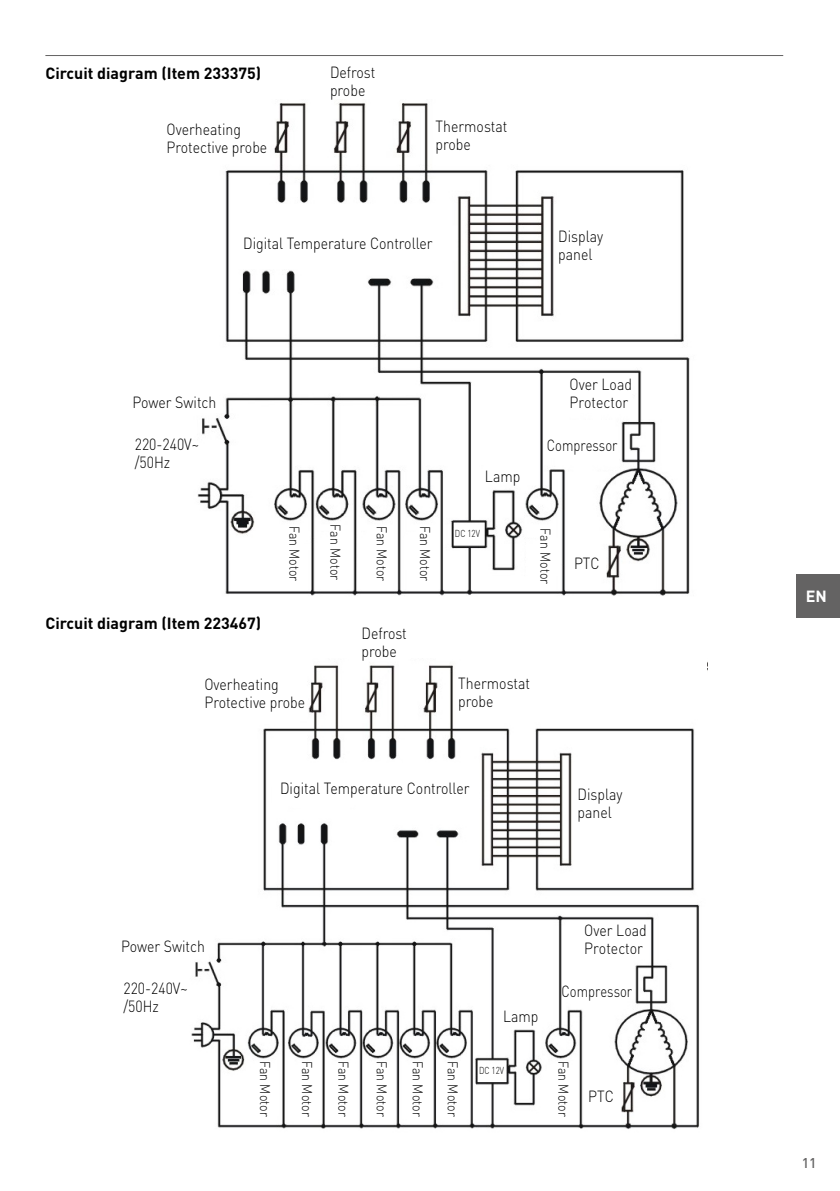
<style>
.page{position:relative;width:840px;height:1191px;background:#fff}
.page>*{position:absolute;margin:0;border:0;box-sizing:border-box;transform-origin:0 0}
.t1{font:300 16px/18px "DIN Pro";color:#000;scale:.88 1}
.t2{font:700 16px "DIN Pro";color:#000}
.t3{font:300 16px "DIN Pro";color:#000;scale:.81 1}
.t4{font:700 16px "DIN Pro";color:#fff}
.t5{font:300 14px "DIN Pro";color:#000;scale:.88 1}
.t6{font:500 14px "DIN Pro";color:#646363}
.t7{font:300 10px "DIN Pro";color:#000;scale:.8 1}
</style>
<div class="page">
<div style="left:796px;top:574px;width:43px;height:43px;background:#646363"></div>
<hr style="left:45px;top:55px;width:737px;height:1px;background:#646363">
<img style="left:197px;top:103px;width:493px;height:493px">
<img style="left:191px;top:665px;width:509px;height:464px">
<p class="t2" style="left:45px;top:60px;width:217px">Circuit diagram (Item 233375)</p>
<p class="t1" style="left:330px;top:62px;width:53px">Defrost probe</p>
<p class="t1" style="left:166px;top:119px;width:116px">Overheating<br>Protective probe</p>
<p class="t1" style="left:435px;top:117px;width:83px">Thermostat probe</p>
<p class="t1" style="left:243px;top:234px;width:216px">Digital Temperature Controller</p>
<p class="t1" style="left:132px;top:392px;width:97px">Power Switch</p>
<p class="t1" style="left:558px;top:227px;width:53px">Display panel</p>
<p class="t1" style="left:569px;top:374px;width:72px">Over Load<br>Protector</p>
<p class="t1" style="left:135px;top:434px;width:74px">220-240V~</p>
<p class="t3" style="left:546px;top:434px;width:89px">Compressor</p>
<p class="t1" style="left:135px;top:452px;width:42px">/50Hz</p>
<p class="t1" style="left:484px;top:466px;width:42px">Lamp</p>
<p class="t2" style="left:45px;top:610px;width:217px">Circuit diagram (Item 223467)</p>
<p class="t5" style="left:304px;top:525px;width:65px;rotate:90deg">Fan Motor</p>
<p class="t5" style="left:345px;top:524px;width:65px;rotate:90deg">Fan Motor</p>
<p class="t5" style="left:391px;top:525px;width:65px;rotate:90deg">Fan Motor</p>
<p class="t5" style="left:434px;top:525px;width:65px;rotate:90deg">Fan Motor</p>
<p class="t5" style="left:554px;top:528px;width:65px;rotate:90deg">Fan Motor</p>
<p class="t7" style="left:454px;top:527px;width:33px">DC 12V</p>
<p class="t1" style="left:361px;top:624px;width:53px">Defrost probe</p>
<p class="t1" style="left:204px;top:674px;width:116px">Overheating<br>Protective probe</p>
<p class="t1" style="left:458px;top:673px;width:83px">Thermostat probe</p>
<p class="t1" style="left:573px;top:553px;width:31px">PTC</p>
<p class="t1" style="left:280px;top:778px;width:216px">Digital Temperature Controller</p>
<p class="t1" style="left:577px;top:784px;width:53px">Display panel</p>
<p class="t1" style="left:121px;top:937px;width:97px">Power Switch</p>
<p class="t1" style="left:584px;top:920px;width:72px">Over Load<br>Protector</p>
<p class="t1" style="left:123px;top:979px;width:74px">220-240V~</p>
<p class="t3" style="left:561px;top:980px;width:89px">Compressor</p>
<p class="t1" style="left:123px;top:997px;width:42px">/50Hz</p>
<p class="t1" style="left:503px;top:1006px;width:42px">Lamp</p>
<p class="t5" style="left:274px;top:1060px;width:65px;rotate:90deg">Fan Motor</p>
<p class="t5" style="left:316px;top:1060px;width:65px;rotate:90deg">Fan Motor</p>
<p class="t5" style="left:353px;top:1060px;width:65px;rotate:90deg">Fan Motor</p>
<p class="t5" style="left:391px;top:1060px;width:65px;rotate:90deg">Fan Motor</p>
<p class="t5" style="left:427px;top:1060px;width:65px;rotate:90deg">Fan Motor</p>
<p class="t5" style="left:462px;top:1060px;width:65px;rotate:90deg">Fan Motor</p>
<p class="t5" style="left:573px;top:1060px;width:65px;rotate:90deg">Fan Motor</p>
<p class="t7" style="left:478px;top:1063px;width:33px">DC 12V</p>
<p class="t1" style="left:588px;top:1086px;width:31px">PTC</p>
<p class="t4" style="left:805px;top:583px;width:23px">EN</p>
<p class="t6" style="left:801px;top:1151px;width:16px">11</p>
</div>
